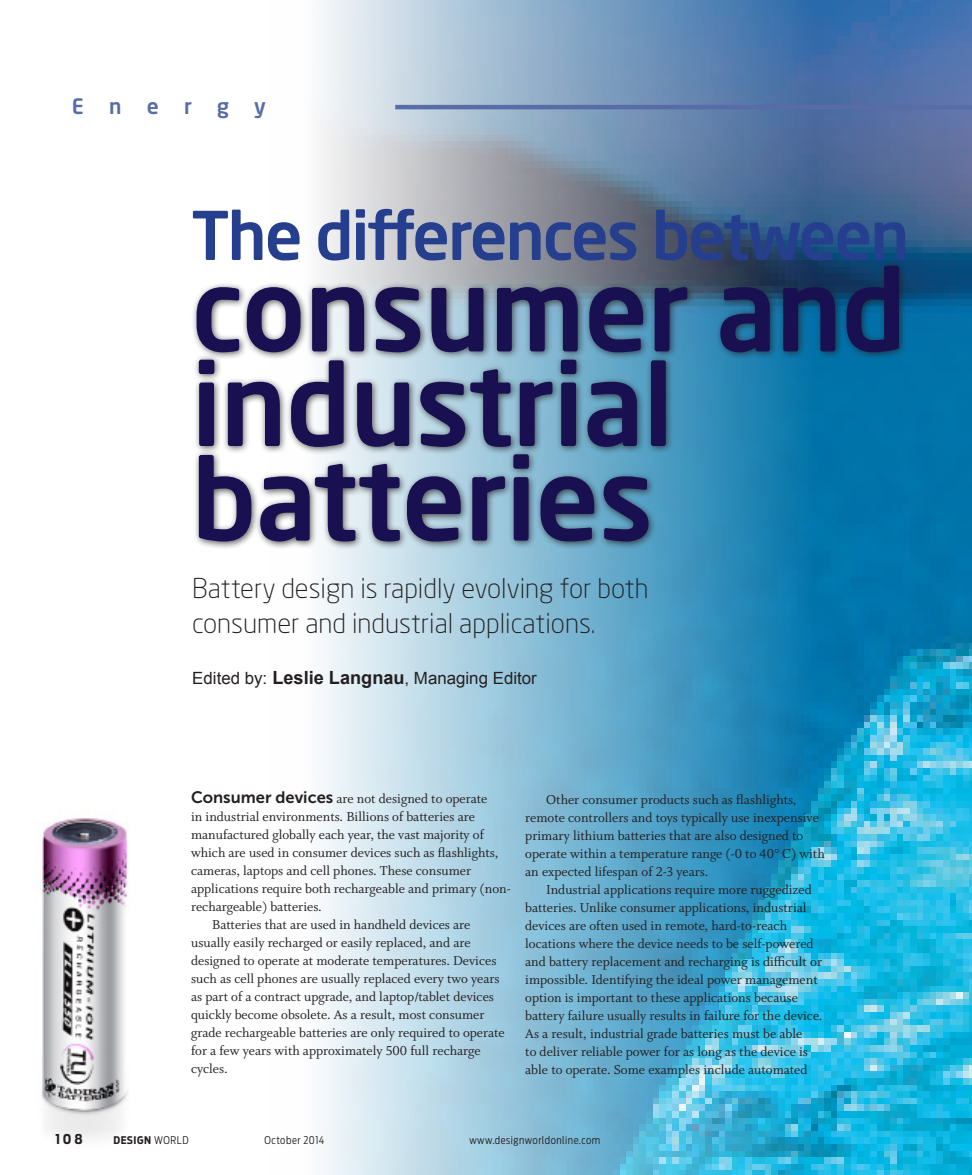
<style>
.page{position:relative;width:972px;height:1175px;background:#fff}
.page>*{position:absolute;margin:0;border:0;box-sizing:border-box;transform-origin:0 0}
.t1{font:500 112.5px "Neo Sans Pro";letter-spacing:-.01em;color:#191051}
.t2{font:500 66.15px "Neo Sans Pro";letter-spacing:-.03em;color:#253f8e}
.t3{font:300 27px/34.5px "Neo Sans Pro";color:#231f20}
.t4{font:500 21px "Neo Sans Pro";letter-spacing:1.2em;color:#586ca7}
.t5{font:16.8px "Arial";color:#231f20}
.t6{font:14.4px/18px "Whitman Roman LF";color:#231f20}
.t7{font:700 13.5px "Antenna Cond";color:#231f20}
.t8{font:300 10.5px "Antenna Cond";letter-spacing:.05em;color:#231f20}
.t9{font:700 10.5px "Antenna Cond";letter-spacing:.05em;color:#231f20}
.s1{font-weight:700;font-size:18.15px}
.s2{font-family:"Museo Sans 700";font-size:16.5px}
.s3{font-weight:300}
</style>
<div class="page">
<img style="left:321px;top:0;width:651px;height:1174px">
<img style="left:41px;top:818px;width:87px;height:322px">
<div style="left:191px;top:260px;width:717px;height:290px;background:#231f20;opacity:.75"></div>
<hr style="left:395px;top:105px;width:577px;height:4px;background:#586ca7">
<p class="t4" style="left:72px;top:93px;width:196px">Energy</p>
<p class="t2" style="left:191px;top:194px;width:720px">The differences between</p>
<p class="t1" style="left:192px;top:239px;width:716px">consumer and</p>
<p class="t1" style="left:192px;top:333px;width:484px">industrial</p>
<p class="t1" style="left:192px;top:428px;width:464px">batteries</p>
<p class="t3" style="left:192px;top:571px;width:458px">Battery design is rapidly evolving for both consumer and industrial applications.</p>
<p class="t5" style="left:192px;top:667px;width:346px">Edited by: <span class="s1">Leslie Langnau</span>, Managing Editor</p>
<p class="t6" style="left:191px;top:790px;width:321px"><span class="s2">Consumer devices</span> are not designed to operate<br>in industrial environments. Billions of batteries are manufactured globally each year, the vast majority of which are used in consumer devices such as flashlights, cameras, laptops and cell phones. These consumer applications require both rechargeable and primary (non&shy;rechargeable) batteries.</p>
<p class="t6" style="left:191px;top:916px;width:315px;text-indent:21px">Batteries that are used in handheld devices are usually easily recharged or easily replaced, and are designed to operate at moderate temperatures. Devices such as cell phones are usually replaced every two years as part of a contract upgrade, and laptop/tablet devices quickly become obsolete. As a result, most consumer grade rechargeable batteries are only required to operate for a few years with approximately 500 full recharge cycles.</p>
<p class="t6" style="left:525px;top:790px;width:301px;text-indent:21px">Other consumer products such as flashlights, remote controllers and toys typically use inexpensive primary lithium batteries that are also designed to operate within a temperature range (-0 to 40° C) with an expected lifespan of 2-3 years.</p>
<p class="t6" style="left:525px;top:880px;width:299px;text-indent:21px">Industrial applications require more ruggedized batteries. Unlike consumer applications, industrial devices are often used in remote, hard-to-reach locations where the device needs to be self-powered and battery replacement and recharging is difficult or impossible. Identifying the ideal power management option is important to these applications because battery failure usually results in failure for the device.<br>As a result, industrial grade batteries must be able<br>to deliver reliable power for as long as the device is able to operate. Some examples include automated</p>
<p class="t7" style="left:55px;top:1131px;width:29px">108</p>
<p class="t9" style="left:113px;top:1134px;width:77px">DESIGN <span class="s3">WORLD</span></p>
<p class="t8" style="left:265px;top:1134px;width:61px">October 2014</p>
<p class="t8" style="left:469px;top:1134px;width:132px">www.designworldonline.com</p>
</div>
